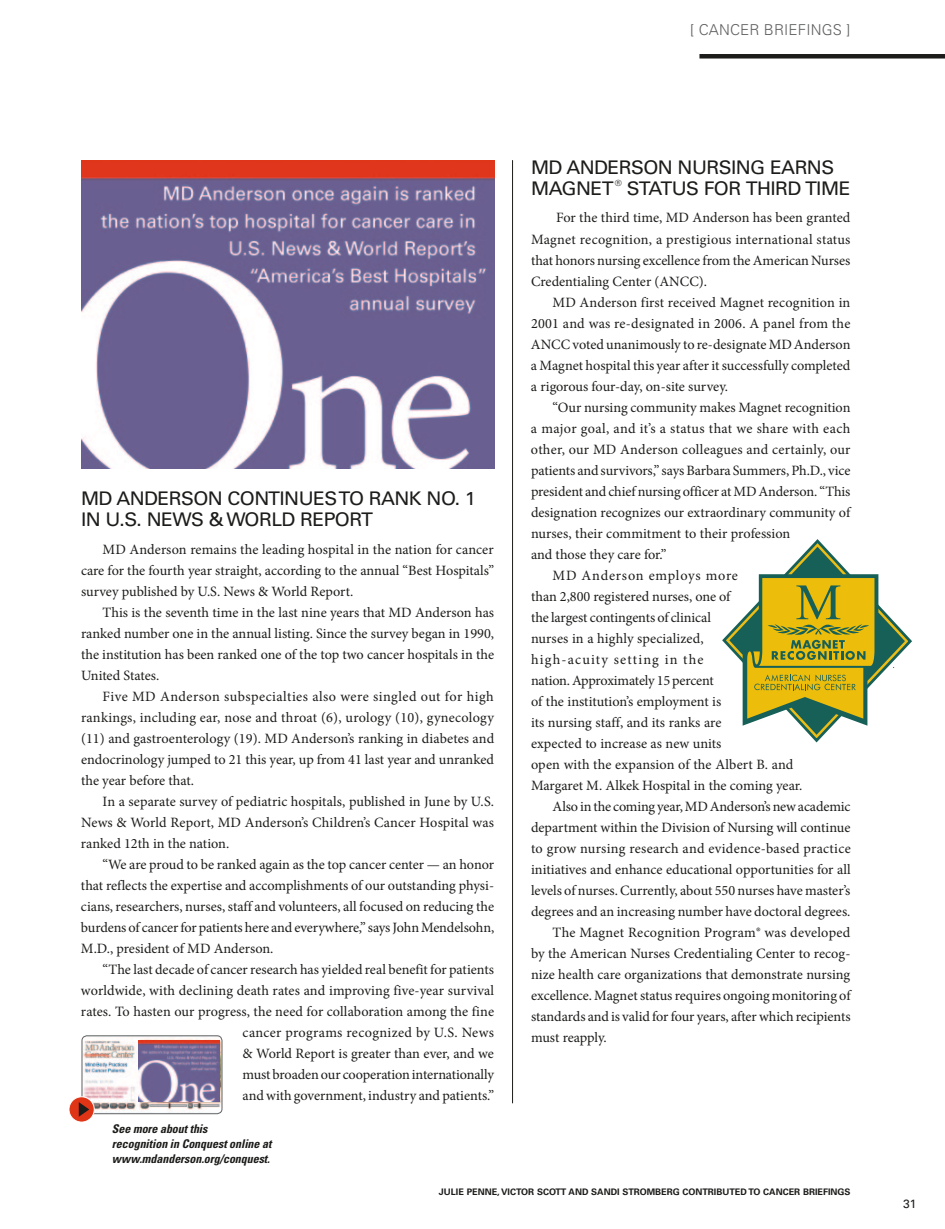
<style>
.page{position:relative;width:945px;height:1229px;background:#fff}
.page>*{position:absolute;margin:0;border:0;box-sizing:border-box;transform-origin:0 0}
.t1{font:18.75px/21px "Univers LT Std";letter-spacing:-.03em;color:#1c1c1a}
.t2{font:18.75px/21px "Univers LT Std";letter-spacing:.045em;color:#1c1c1a}
.t3{font:300 15px "Univers LT Std";color:#5e5f5f}
.t4{font:14.25px/21px "Minion Pro";color:#1c1c1a;text-align:justify}
.t5{font:14.25px "Minion Pro";letter-spacing:.02em;color:#1c1c1a}
.t6{font:14.25px "Minion Pro";letter-spacing:.03em;color:#1c1c1a}
.t7{font:14.25px "Minion Pro";letter-spacing:.085em;color:#1c1c1a}
.t8{font:italic 700 condensed 12px/15px "Univers LT Std";letter-spacing:-.005em;color:#1c1c1a}
.t9{font:12px "Univers LT Std";color:#1c1c1a}
.t10{font:700 9px "Univers LT Std";color:#1c1c1a}
.t11{font:8.4px "Univers LT Std";color:#1c1c1a}
</style>
<div class="page">
<svg style="left:722px;top:539px;width:190px;height:203px"></svg>
<hr style="left:699px;top:54px;width:246px;height:4px;background:#1c1c1a">
<hr style="left:512px;top:160px;width:1px;height:943px;background:#1c1c1a">
<img style="left:81px;top:160px;width:413px;height:308px">
<img style="left:82px;top:1035px;width:140px;height:78px">
<div style="left:82px;top:1035px;width:140px;height:79px;border:1px solid #606162;border-radius:5px"></div>
<img style="left:138px;top:1041px;width:81px;height:60px">
<svg style="left:69px;top:1096px;width:25px;height:26px"></svg>
<div style="left:69px;top:1096px;width:26px;height:26px;border:1px solid #fff;border-radius:50%"></div>
<svg style="left:79px;top:1102px;width:10px;height:14px"></svg>
<p class="t3" style="left:690px;top:21px;width:30px">[ CANCER</p>
<p class="t3" style="left:764px;top:21px;width:20px">BRIEFINGS</p>
<p class="t3" style="left:846px;top:21px;width:6px">]</p>
<h1 class="t1" style="left:81px;top:487px;width:396px">MD ANDERSON CONTINU ES TO RANK NO. 1<br>IN U.S. NEWS &amp; WORLD REPORT</h1>
<p class="t4" style="left:81px;top:538px;width:415px;text-indent:22px">MD Anderson remains the leading hospital in the nation for cancer care for the fourth year straight, according to the annual “Best Hospitals” survey published by U.S. News &amp; World Report.</p>
<p class="t4" style="left:81px;top:601px;width:415px;text-indent:22px">This is the seventh time in the last nine years that MD Anderson has ranked number one in the annual listing. Since the survey began in 1990, the institution has been ranked one of the top two cancer hospitals in the United States.</p>
<p class="t4" style="left:81px;top:685px;width:415px;text-indent:22px">Five MD Anderson subspecialties also were singled out for high rankings, including ear, nose and throat (6), urology (10), gynecology (11) and gastroenterology (19). MD Anderson’s ranking in diabetes and endocrinology jumped to 21 this year, up from 41 last year and unranked the year before that.</p>
<p class="t4" style="left:81px;top:790px;width:415px;text-indent:22px">In a separate survey of pediatric hospitals, published in June by U.S.<br>News &amp; World Report, MD Anderson’s Children’s Cancer Hospital was ranked 12th in the nation.</p>
<p class="t4" style="left:81px;top:853px;width:415px;text-indent:22px">“We are proud to be ranked again as the top cancer center — an honor that reflects the expertise and accomplishments of our outstanding physi&shy;cians, researchers, nurses, staff and volunteers, all focused on reducing the burdens of cancer for patients here and everywhere,” says John Mendelsohn, M.D., president of MD Anderson.</p>
<p class="t4" style="left:81px;top:958px;width:415px;text-align:right">“The last decade of cancer research has yielded real benefit for patients worldwide, with declining death rates and improving five-year survival rates. To hasten our progress, the need for collaboration among the fine cancer programs recognized by U.S. News<br>&amp; World Report is greater than ever, and we<br>must broaden our cooperation internationally<br>and with government, industry and patients.”</p>
<p class="t8" style="left:112px;top:1121px;width:161px">See more about this<br>recognition in Conquest online at www.mdanderson.org/conquest.</p>
<h1 class="t2" style="left:531px;top:157px;width:302px">MD ANDERSON NURSING EARNS<br>MAGNET</h1>
<p class="t11" style="left:615px;top:178px;width:8px">®</p>
<h1 class="t1" style="left:627px;top:178px;width:13px">STATUS</h1>
<h1 class="t1" style="left:704px;top:178px;width:148px">FOR THIRD TIME</h1>
<p class="t4" style="left:531px;top:207px;width:321px;text-indent:25px">For the third time, MD Anderson has been granted Magnet recognition, a prestigious international status that honors nursing excellence from the American Nurses Credentialing Center (ANCC).</p>
<p class="t4" style="left:531px;top:291px;width:321px;text-indent:22px">MD Anderson first received Magnet recognition in 2001 and was re-designated in 2006. A panel from the ANCC voted unanimously to re-designate MD Anderson a Magnet hospital this year after it successfully completed a rigorous four-day, on-site survey.</p>
<p class="t4" style="left:553px;top:396px;width:299px">“Our nursing community makes Magnet recognition</p>
<p class="t6" style="left:531px;top:418px;width:321px">a major goal, and it’s a status that we share with each</p>
<p class="t4" style="left:531px;top:438px;width:321px">other, our MD Anderson colleagues and certainly, our</p>
<p class="t4" style="left:531px;top:459px;width:321px">patients and survivors,” says Barbara Summers, Ph.D., vice</p>
<p class="t4" style="left:531px;top:480px;width:321px">president and chief nursing officer at MD Anderson. “This</p>
<p class="t4" style="left:531px;top:501px;width:322px">designation recognizes our extraordinary community of</p>
<p class="t4" style="left:531px;top:522px;width:261px">nurses, their commitment to their profession</p>
<p class="t4" style="left:531px;top:543px;width:137px">and those they care for.”</p>
<p class="t4" style="left:553px;top:564px;width:187px">MD Anderson employs more</p>
<p class="t4" style="left:531px;top:585px;width:202px">than 2,800 registered nurses, one of</p>
<p class="t4" style="left:531px;top:607px;width:182px">the largest contingents of clinical</p>
<p class="t4" style="left:531px;top:628px;width:174px">nurses in a highly specialized,</p>
<p class="t7" style="left:531px;top:649px;width:174px">high-acuity setting in the</p>
<p class="t4" style="left:531px;top:670px;width:184px">nation. Approximately 15 percent</p>
<p class="t4" style="left:531px;top:691px;width:192px">of the institution’s employment is</p>
<p class="t4" style="left:531px;top:712px;width:192px">its nursing staff, and its ranks are</p>
<p class="t4" style="left:531px;top:733px;width:192px">expected to increase as new units</p>
<p class="t4" style="left:531px;top:754px;width:264px">open with the expansion of the Albert B. and</p>
<p class="t4" style="left:531px;top:775px;width:273px">Margaret M. Alkek Hospital in the coming year.</p>
<p class="t4" style="left:553px;top:796px;width:299px">Also in the coming year, MD Anderson’s new academic</p>
<p class="t4" style="left:531px;top:817px;width:321px">department within the Division of Nursing will continue</p>
<p class="t5" style="left:531px;top:838px;width:321px">to grow nursing research and evidence-based practice</p>
<p class="t4" style="left:531px;top:859px;width:321px">initiatives and enhance educational opportunities for all</p>
<p class="t4" style="left:531px;top:880px;width:321px">levels of nurses. Currently, about 550 nurses have master’s</p>
<p class="t4" style="left:531px;top:901px;width:321px">degrees and an increasing number have doctoral degrees.</p>
<p class="t5" style="left:553px;top:922px;width:299px">The Magnet Recognition Program® was developed</p>
<p class="t4" style="left:531px;top:943px;width:321px">by the American Nurses Credentialing Center to recog-</p>
<p class="t4" style="left:531px;top:964px;width:321px">nize health care organizations that demonstrate nursing</p>
<p class="t4" style="left:531px;top:985px;width:322px">excellence. Magnet status requires ongoing monitoring of</p>
<p class="t4" style="left:531px;top:1006px;width:321px">standards and is valid for four years, after which recipients</p>
<p class="t4" style="left:531px;top:1027px;width:77px">must reapply.</p>
<p class="t10" style="left:439px;top:1186px;width:35px">JULIE PENNE</p>
<p class="t10" style="left:497px;top:1186px;width:20px">, VICTO</p>
<p class="t10" style="left:528px;top:1186px;width:22px">R SCOTT</p>
<p class="t10" style="left:569px;top:1186px;width:8px">AND</p>
<p class="t10" style="left:591px;top:1186px;width:14px">SAND</p>
<p class="t10" style="left:617px;top:1186px;width:73px">I STRO MBE RG CONT</p>
<p class="t10" style="left:708px;top:1186px;width:16px">RIBUTED</p>
<p class="t10" style="left:748px;top:1186px;width:29px">TO CANCE</p>
<p class="t10" style="left:794px;top:1186px;width:56px">R BRIEFINGS</p>
<p class="t9" style="left:903px;top:1196px;width:15px">31</p>
</div>
